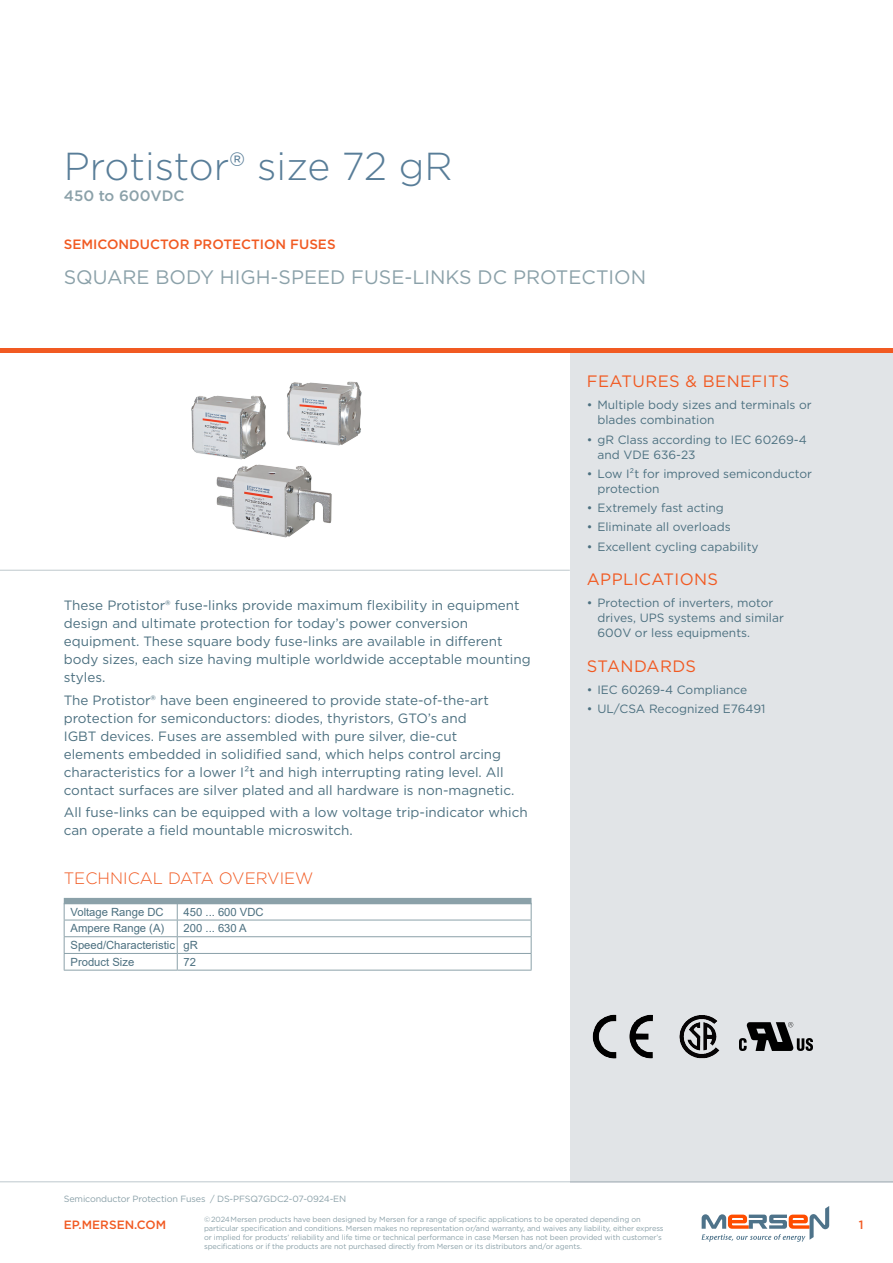
<style>
.page{position:relative;width:893px;height:1263px;background:#fff}
.page>*{position:absolute;margin:0;border:0;box-sizing:border-box;transform-origin:0 0}
.t1{font:300 39px "Gotham";color:#587d98}
.t2{font:19.5px "Gotham";color:#8ba1a9}
.t3{font:16.5px "Gotham";letter-spacing:.025em;color:#f15a22}
.t4{font:300 16.5px "Gotham";color:#f15a22}
.t5{font:500 15px "Gotham";color:#8ba1a9}
.t6{font:13.5px/18px "Gotham";color:#4c7080}
.t7{font:500 13.5px "Gotham";color:#f15a22}
.t8{font:12px/15px "Gotham";color:#4c7080}
.t9{font:500 12px "Gotham";color:#f15a22}
.t10{font:11.25px/16.6px "Arial";color:#4c7080}
.t11{font:9px "Gotham";letter-spacing:-.015em;color:#8ba1a9}
.t12{font:7.5px/9px "Gotham";letter-spacing:-.015em;color:#8ba1a9}
</style>
<div class="page">
<hr style="left:0;top:1181px;width:893px;height:1px;background:#bec8cd">
<div style="left:570px;top:353px;width:323px;height:829px;background:#e1e4e7"></div>
<hr style="left:0;top:349px;width:893px;height:4px;background:#f15a22">
<hr style="left:0;top:570px;width:570px;height:1px;background:#bec8cd">
<svg style="left:702px;top:1206px;width:127px;height:36px"></svg>
<div style="left:64px;top:898px;width:467px;height:6px;background:#8ba1a9"></div>
<hr style="left:64px;top:920px;width:113px;height:1px;background:#8ba1a9">
<hr style="left:177px;top:920px;width:354px;height:1px;background:#8ba1a9">
<hr style="left:64px;top:936px;width:113px;height:1px;background:#8ba1a9">
<hr style="left:177px;top:936px;width:354px;height:1px;background:#8ba1a9">
<hr style="left:64px;top:953px;width:113px;height:1px;background:#8ba1a9">
<svg style="left:64px;top:904px;width:1px;height:66px"></svg>
<hr style="left:64px;top:970px;width:113px;height:1px;background:#8ba1a9">
<hr style="left:177px;top:953px;width:354px;height:1px;background:#8ba1a9">
<svg style="left:177px;top:904px;width:1px;height:66px"></svg>
<svg style="left:531px;top:904px;width:1px;height:66px"></svg>
<hr style="left:177px;top:970px;width:354px;height:1px;background:#8ba1a9">
<img style="left:191px;top:381px;width:170px;height:157px">
<img style="left:592px;top:1014px;width:61px;height:45px">
<img style="left:740px;top:1023px;width:72px;height:27px">
<img style="left:680px;top:1015px;width:39px;height:44px">
<h1 class="t1" style="left:64px;top:142px;width:390px">Protistor® size 72 gR</h1>
<p class="t5" style="left:64px;top:186px;width:122px">450 to 600VDC</p>
<p class="t7" style="left:64px;top:235px;width:273px">SEMICONDUCTOR PROTECTION FUSES</p>
<h2 class="t2" style="left:64px;top:264px;width:584px">SQUARE BODY HIGH-SPEED FUSE-LINKS DC PROTECTION</h2>
<p class="t6" style="left:64px;top:596px;width:468px">These Protistor® fuse-links provide maximum flexibility in equipment design and ultimate protection for today’s power conversion equipment. These square body fuse-links are available in different body sizes, each size having multiple worldwide acceptable mounting styles.</p>
<p class="t6" style="left:64px;top:690px;width:452px">The Protistor® have been engineered to provide state-of-the-art protection for semiconductors: diodes, thyristors, GTO’s and<br>IGBT devices. Fuses are assembled with pure silver, die-cut elements embedded in solidified sand, which helps control arcing characteristics for a lower I²t and high interrupting rating level. All contact surfaces are silver plated and all hardware is non-magnetic.</p>
<p class="t6" style="left:64px;top:803px;width:466px">All fuse-links can be equipped with a low voltage trip-indicator which can operate a field mountable microswitch.</p>
<p class="t4" style="left:64px;top:868px;width:251px">TECHNICAL DATA OVERVIEW</p>
<p class="t10" style="left:71px;top:903px;width:95px">Voltage Range DC</p>
<p class="t10" style="left:184px;top:903px;width:82px">450 ... 600 VDC</p>
<p class="t10" style="left:71px;top:920px;width:95px">Ampere Range (A)</p>
<p class="t10" style="left:71px;top:920px;width:178px;text-indent:113px">200 ... 630 A<br>Speed/Characteristic gR<br>Product Size</p>
<p class="t10" style="left:184px;top:953px;width:14px">72</p>
<p class="t3" style="left:587px;top:371px;width:204px">FEATURES &amp; BENEFITS</p>
<p class="t8" style="left:597px;top:397px;width:216px;text-indent:-11px">• Multiple body sizes and terminals or blades combination</p>
<p class="t8" style="left:597px;top:432px;width:211px;text-indent:-11px">• gR Class according to IEC 60269-4 and VDE 636-23</p>
<p class="t8" style="left:597px;top:466px;width:216px;text-indent:-11px">• Low I²t for improved semiconductor protection</p>
<p class="t8" style="left:587px;top:500px;width:139px">• Extremely fast acting</p>
<p class="t8" style="left:587px;top:519px;width:145px">• Eliminate all overloads</p>
<p class="t8" style="left:587px;top:539px;width:173px">• Excellent cycling capability</p>
<p class="t3" style="left:587px;top:569px;width:133px">APPLICATIONS</p>
<p class="t8" style="left:597px;top:595px;width:188px;text-indent:-11px">• Protection of inverters, motor drives, UPS systems and similar<br>600V or less equipments.</p>
<p class="t3" style="left:587px;top:656px;width:111px">STANDARDS</p>
<p class="t8" style="left:587px;top:682px;width:162px">• IEC 60269-4 Compliance</p>
<p class="t8" style="left:587px;top:701px;width:180px">• UL/CSA Recognized E76491</p>
<p class="t11" style="left:64px;top:1193px;width:284px">Semiconductor Protection Fuses / DS-PFSQ7GDC2-07-0924-EN</p>
<p class="t9" style="left:64px;top:1217px;width:104px">EP.MERSEN.COM</p>
<p class="t9" style="left:859px;top:1217px;width:6px">1</p>
<p class="t12" style="left:204px;top:1215px;width:461px">©2024Mersen products have been designed by Mersen for a range of specific applications to be operated depending on particular specification and conditions. Mersen makes no representation or/and warranty, and waives any liability, either express or implied for products’ reliability and life time or technical performance in case Mersen has not been provided with customer’s specifications or if the products are not purchased directly from Mersen or its distributors and/or agents.</p>
</div>
